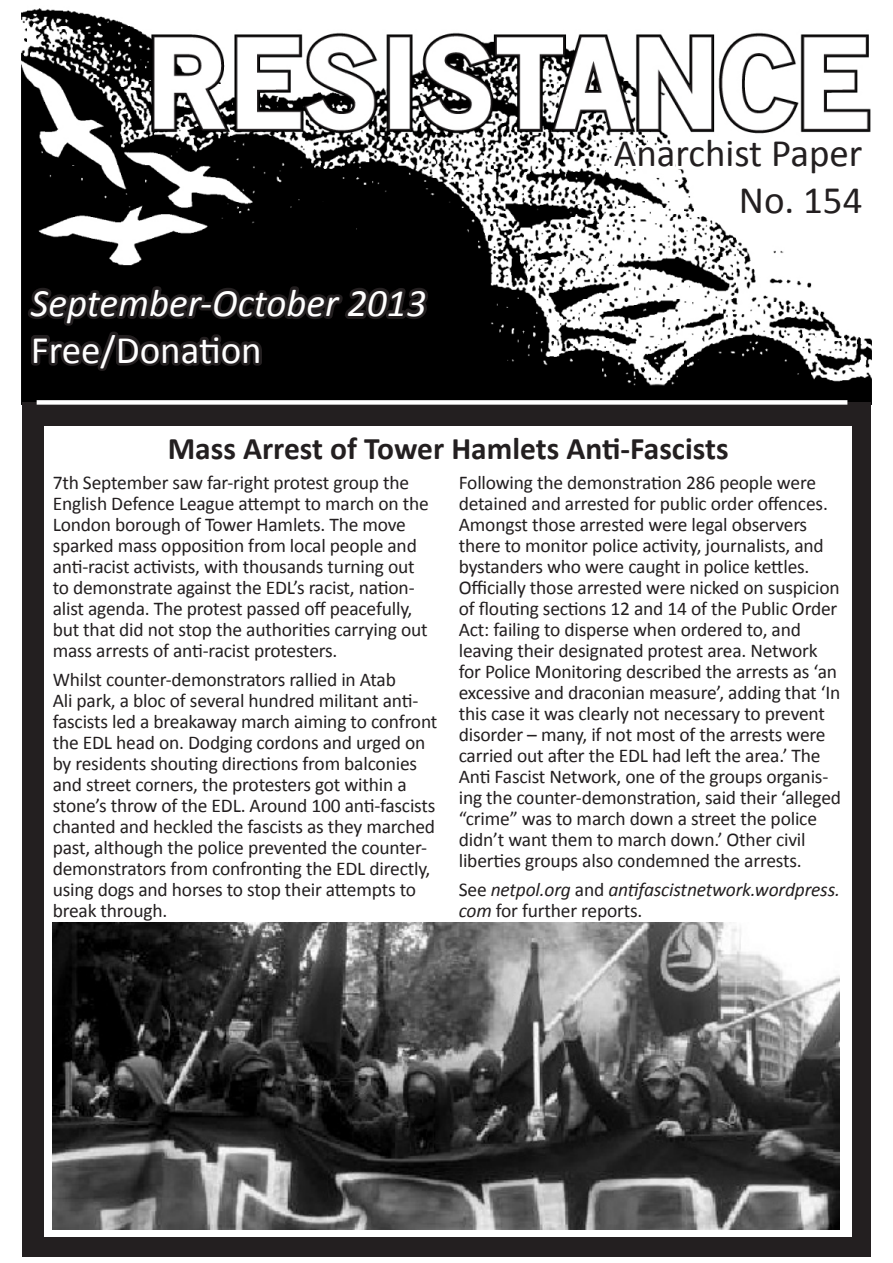
<style>
.page{position:relative;width:893px;height:1263px;background:#fff}
.page>*{position:absolute;margin:0;border:0;box-sizing:border-box;transform-origin:0 0}
.t1{font:italic 39px "Calibri";color:#fff}
.t2{font:39px "Calibri";color:#231f20}
.t3{font:39px "Calibri";color:#fff}
.Resistance_Internal{font:700 31.5px "Calibri";color:#231f20}
.Resistance_Internal-2{font:19.5px/21px "Calibri";letter-spacing:-.01em;color:#231f20}
.Resistance_Internal-3{font:italic 19.5px/21px "Calibri";letter-spacing:-.01em;color:#231f20}
.s1{font-style:normal}
</style>
<div class="page">
<img style="left:22px;top:8px;width:849px;height:394px">
<div style="left:22px;top:402px;width:849px;height:855px;background:#231f20"></div>
<svg style="left:607px;top:109px;width:262px;height:125px"></svg>
<svg style="left:23px;top:229px;width:410px;height:176px;background:#0d0c0c"></svg>
<div style="left:37px;top:400px;width:810px;height:5px;background:#fff"></div>
<div style="left:44px;top:427px;width:808px;height:810px;background:#fff"></div>
<img style="left:53px;top:923px;width:786px;height:306px">
<p class="t1" style="left:31px;top:276px;width:397px">September-October 2013</p>
<p class="t3" style="left:31px;top:325px;width:232px">Free/Donation</p>
<p class="t2" style="left:614px;top:129px;width:250px">Anarchist Paper</p>
<p class="t2" style="left:739px;top:175px;width:125px">No. 154</p>
<p class="Resistance_Internal" style="left:168px;top:428px;width:562px">Mass Arrest of Tower Hamlets Anti-Fascists</p>
<p class="Resistance_Internal-2" style="left:53px;top:472px;width:378px">7th September saw far-right protest group the English Defence League attempt to march on the London borough of Tower Hamlets. The move sparked mass opposition from local people and anti-racist activists, with thousands turning out to demonstrate against the EDL’s racist, nation&shy;alist agenda. The protest passed off peacefully, but that did not stop the authorities carrying out mass arrests of anti-racist protesters.</p>
<p class="Resistance_Internal-2" style="left:53px;top:669px;width:386px">Whilst counter-demonstrators rallied in Atab<br>Ali park, a bloc of several hundred militant anti&shy;fascists led a breakaway march aiming to confront the EDL head on. Dodging cordons and urged on by residents shouting directions from balconies and street corners, the protesters got within a stone’s throw of the EDL. Around 100 anti-fascists chanted and heckled the fascists as they marched past, although the police prevented the counter&shy;demonstrators from confronting the EDL directly, using dogs and horses to stop their attempts to break through.</p>
<p class="Resistance_Internal-2" style="left:459px;top:472px;width:384px">Following the demonstration 286 people were detained and arrested for public order offences.<br>Amongst those arrested were legal observers there to monitor police activity, journalists, and bystanders who were caught in police kettles.<br>Officially those arrested were nicked on suspicion of flouting sections 12 and 14 of the Public Order Act: failing to disperse when ordered to, and leaving their designated protest area. Network for Police Monitoring described the arrests as ‘an excessive and draconian measure’, adding that ‘In this case it was clearly not necessary to prevent disorder – many, if not most of the arrests were carried out after the EDL had left the area.’ The Anti Fascist Network, one of the groups organis&shy;ing the counter-demonstration, said their ‘alleged “crime” was to march down a street the police didn’t want them to march down.’ Other civil liberties groups also condemned the arrests.</p>
<p class="Resistance_Internal-3" style="left:459px;top:878px;width:383px"><span class="s1">See</span> netpol.org <span class="s1">and</span> antifascistnetwork.wordpress. com <span class="s1">for further reports.</span></p>
</div>
